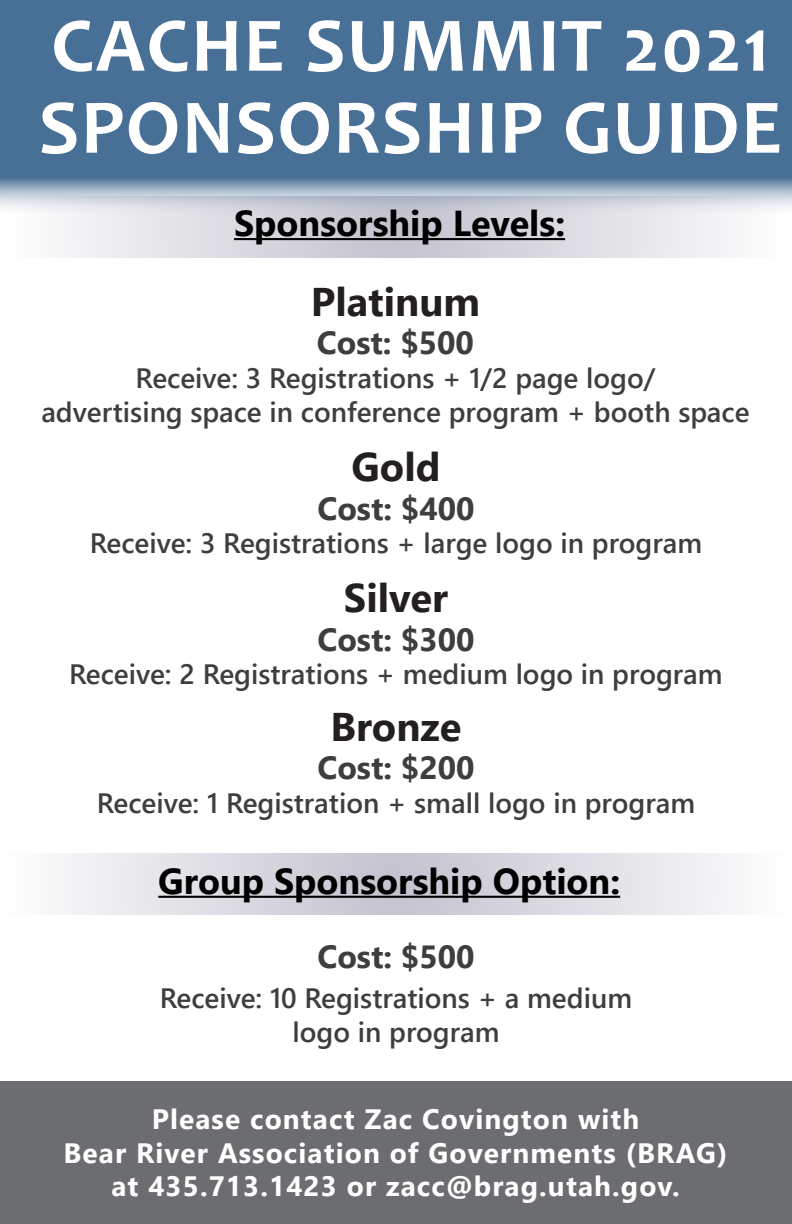
<style>
.page{position:relative;width:792px;height:1224px;background:#fff}
.page>*{position:absolute;margin:0;border:0;box-sizing:border-box;transform-origin:0 0}
.segoe{font:700 78px "Candara";letter-spacing:.02em;color:#fff}
.sego_body{font:700 40px "Segoe UI";color:#231f20}
.sego_body-2{font:700 36px "Segoe UI";color:#000}
.sego_body-3{font:700 32px "Segoe UI";color:#3e3e3f}
.sego_body-4{font:600 28px/33.6px "Segoe UI";color:#3e3e3f;text-align:center}
.bullet{font:700 28px "Segoe UI";letter-spacing:.04em;color:#fff}
</style>
<div class="page">
<div style="left:0;top:1081px;width:792px;height:143px;background:#6c6d70"></div>
<svg style="left:65px;top:216px;width:663px;height:42px;background:#dbdbe1"></svg>
<svg style="left:0;top:0;width:792px;height:216px;background:#5a7ea0"></svg>
<hr style="left:234px;top:238px;width:331px;height:2px;background:#000">
<svg style="left:64px;top:853px;width:663px;height:62px;background:#dbdbe1"></svg>
<hr style="left:158px;top:896px;width:462px;height:2px;background:#000">
<p class="segoe" style="left:51px;top:-4px;width:720px">CACHE SUMMIT 2021</p>
<p class="segoe" style="left:39px;top:78px;width:745px">SPONSORSHIP GUIDE</p>
<p class="sego_body-2" style="left:234px;top:189px;width:333px">Sponsorship Levels:</p>
<p class="sego_body" style="left:311px;top:264px;width:171px">Platinum</p>
<p class="sego_body-3" style="left:317px;top:313px;width:159px">Cost: $500</p>
<p class="sego_body-4" style="left:136px;top:359px;width:521px">Receive: 3 Registrations + 1/2 page logo/</p>
<p class="sego_body-4" style="left:41px;top:393px;width:710px">advertising space in conference program + booth space</p>
<p class="sego_body" style="left:351px;top:429px;width:91px">Gold</p>
<p class="sego_body-3" style="left:317px;top:478px;width:159px">Cost: $400</p>
<p class="sego_body-4" style="left:90px;top:524px;width:614px">Receive: 3 Registrations + large logo in program</p>
<p class="sego_body" style="left:344px;top:560px;width:106px">Silver</p>
<p class="sego_body-3" style="left:317px;top:609px;width:159px">Cost: $300</p>
<p class="sego_body-4" style="left:69px;top:655px;width:655px">Receive: 2 Registrations + medium logo in program</p>
<p class="sego_body" style="left:331px;top:689px;width:132px">Bronze</p>
<p class="sego_body-3" style="left:317px;top:738px;width:159px">Cost: $200</p>
<p class="sego_body-4" style="left:97px;top:784px;width:600px">Receive: 1 Registration + small logo in program</p>
<p class="sego_body-2" style="left:158px;top:847px;width:463px">Group Sponsorship Option:</p>
<p class="sego_body-3" style="left:317px;top:926px;width:159px">Cost: $500</p>
<p class="sego_body-4" style="left:160px;top:979px;width:474px">Receive: 10 Registrations + a medium logo in program</p>
<p class="bullet" style="left:152px;top:1093px;width:489px">Please contact Zac Covington with</p>
<p class="bullet" style="left:64px;top:1127px;width:666px">Bear River Association of Governments (BRAG)</p>
<p class="bullet" style="left:111px;top:1160px;width:570px">at 435.713.1423 or zacc@brag.utah.gov.</p>
</div>
